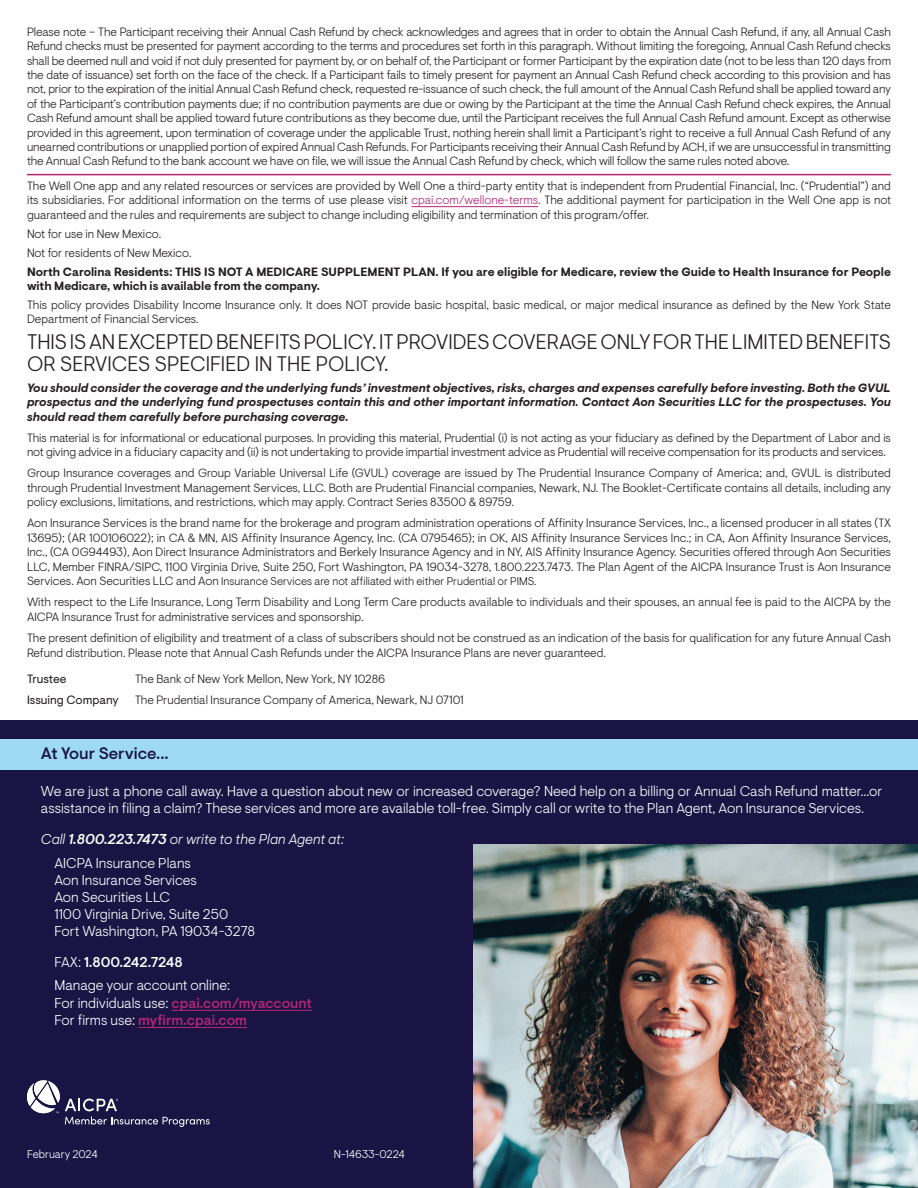
<style>
.page{position:relative;width:918px;height:1188px;background:#fff}
.page>*{position:absolute;margin:0;border:0;box-sizing:border-box;transform-origin:0 0}
.t1{font:300 21px/22.2px "Visuelt Pro";color:#231f20}
.t2{font:500 16.5px "Visuelt Pro";color:#1a1444}
.t3{font:300 14.25px/17.1px "Visuelt Pro";color:#fff}
.t4{font:500 14.25px/17.1px "Visuelt Pro";color:#b22674}
.t5{font:italic 300 14.25px/23.9px "Visuelt Pro";color:#fff}
.t6{font:300 12px/14.4px "Visuelt Pro";color:#231f20}
.t7{font:italic 700 12px/14.4px "Visuelt Pro";color:#231f20;text-align:justify}
.t8{font:700 12px/14.4px "Visuelt Pro";color:#231f20}
.t9{font:12px "Visuelt Pro";color:#231f20}
.t10{font:300 11.25px "Visuelt Pro";color:#231f20}
.t11{font:300 11.25px "Visuelt Pro";color:#fff}
.s1{color:#b22674}
.s2{font-size:12px}
.s3{font-weight:500}
.s4{font-style:normal}
.s5{font-weight:300;color:#fff}
</style>
<div class="page">
<div style="left:0;top:720px;width:918px;height:468px;background:#1a1444"></div>
<div style="left:0;top:739px;width:918px;height:31px;background:#9edbf2"></div>
<hr style="left:172px;top:1010px;width:140px;height:1px;background:#b22674">
<hr style="left:138px;top:1027px;width:109px;height:1px;background:#b22674">
<svg style="left:27px;top:1080px;width:183px;height:47px"></svg>
<hr style="left:411px;top:206px;width:127px;height:1px;background:#b22674">
<hr style="left:27px;top:174px;width:864px;height:1px;background:#b62572">
<img style="left:474px;top:845px;width:444px;height:343px">
<p class="t6" style="left:27px;top:25px;width:866px;text-align:justify">Please note – The Participant receiving their Annual Cash Refund by check acknowledges and agrees that in order to obtain the Annual Cash Refund, if any, all Annual Cash Refund checks must be presented for payment according to the terms and procedures set forth in this paragraph. Without limiting the foregoing, Annual Cash Refund checks shall be deemed null and void if not duly presented for payment by, or on behalf of, the Participant or former Participant by the expiration date (not to be less than 120 days from the date of issuance) set forth on the face of the check. If a Participant fails to timely present for payment an Annual Cash Refund check according to this provision and has not, prior to the expiration of the initial Annual Cash Refund check, requested re-issuance of such check, the full amount of the Annual Cash Refund shall be applied toward any of the Participant’s contribution payments due; if no contribution payments are due or owing by the Participant at the time the Annual Cash Refund check expires, the Annual Cash Refund amount shall be applied toward future contributions as they become due, until the Participant receives the full Annual Cash Refund amount. Except as otherwise provided in this agreement, upon termination of coverage under the applicable Trust, nothing herein shall limit a Participant’s right to receive a full Annual Cash Refund of any unearned contributions or unapplied portion of expired Annual Cash Refunds. For Participants receiving their Annual Cash Refund by ACH, if we are unsuccessful in transmitting the Annual Cash Refund to the bank account we have on file, we will issue the Annual Cash Refund by check, which will follow the same rules noted above.</p>
<p class="t6" style="left:27px;top:179px;width:866px;text-align:justify">The Well One app and any related resources or services are provided by Well One a third-party entity that is independent from Prudential Financial, Inc. (“Prudential”) and its subsidiaries. For additional information on the terms of use please visit <span class="s1">cpai.com/wellone-terms</span>. The additional payment for participation in the Well One app is not guaranteed and the rules and requirements are subject to change including eligibility and termination of this program/offer.</p>
<p class="t6" style="left:27px;top:224px;width:166px;line-height:19px">Not for use in New Mexico.<br>Not for residents of New Mexico.</p>
<p class="t8" style="left:27px;top:265px;width:865px">North Carolina Residents: THIS IS NOT A MEDICARE SUPPLEMENT PLAN. If you are eligible for Medicare, review the Guide to Health Insurance for People with Medicare, which is available from the company.</p>
<p class="t6" style="left:27px;top:298px;width:865px">This policy provides Disability Income Insurance only. It does NOT provide basic hospital, basic medical, or major medical insurance as defined by the New York State<br>Department of Financial Services.</p>
<h1 class="t1" style="left:27px;top:331px;width:866px">THIS IS AN EXCEPTED BENEFITS POLICY. IT PROVIDES COVERAGE ONLY FOR THE LIMITED BENEFITS<br>OR SERVICES SPECIFIED IN THE POLICY.</h1>
<p class="t7" style="left:27px;top:381px;width:865px">You should consider the coverage and the underlying funds’ investment objectives, risks, charges and expenses carefully before investing. Both the GVUL prospectus and the underlying fund prospectuses contain this and other important information. Contact Aon Securities LLC for the prospectuses. You should read them carefully before purchasing coverage.</p>
<p class="t6" style="left:27px;top:431px;width:866px">This material is for informational or educational purposes. In providing this material, Prudential (i) is not acting as your fiduciary as defined by the Department of Labor and is not giving advice in a fiduciary capacity and (ii) is not undertaking to provide impartial investment advice as Prudential will receive compensation for its products and services.</p>
<p class="t6" style="left:27px;top:466px;width:865px;text-align:justify">Group Insurance coverages and Group Variable Universal Life (GVUL) coverage are issued by The Prudential Insurance Company of America; and, GVUL is distributed through Prudential Investment Management Services, LLC. Both are Prudential Financial companies, Newark, NJ. The Booklet-Certificate contains all details, including any policy exclusions, limitations, and restrictions, which may apply. Contract Series 83500 &amp; 89759.</p>
<p class="t6" style="left:27px;top:516px;width:866px;text-align:justify">Aon Insurance Services is the brand name for the brokerage and program administration operations of Affinity Insurance Services, Inc., a licensed producer in all states (TX 13695); (AR 100106022); in CA &amp; MN, AIS Affinity Insurance Agency, Inc. (CA 0795465); in OK, AIS Affinity Insurance Services Inc.; in CA, Aon Affinity Insurance Services, Inc., (CA 0G94493), Aon Direct Insurance Administrators and Berkely Insurance Agency and in NY, AIS Affinity Insurance Agency. Securities offered through Aon Securities LLC, Member FINRA/SIPC, 1100 Virginia Drive, Suite 250, Fort Washington, PA 19034-3278, 1.800.223.7473. The Plan Agent of the AICPA Insurance Trust is Aon Insurance</p>
<p class="t10" style="left:27px;top:575px;width:511px"><span class="s2">Services. Aon Securities LLC and Aon</span> Insurance Services are not affiliated with either Prudential or PIMS.</p>
<p class="t6" style="left:27px;top:595px;width:866px">With respect to the Life Insurance, Long Term Disability and Long Term Care products available to individuals and their spouses, an annual fee is paid to the AICPA by the<br>AICPA Insurance Trust for administrative services and sponsorship.</p>
<p class="t6" style="left:27px;top:631px;width:866px">The present definition of eligibility and treatment of a class of subscribers should not be construed as an indication of the basis for qualification for any future Annual Cash<br>Refund distribution. Please note that Annual Cash Refunds under the AICPA Insurance Plans are never guaranteed.</p>
<p class="t9" style="left:27px;top:672px;width:41px">Trustee</p>
<p class="t6" style="left:135px;top:671px;width:252px">The Bank of New York Mellon, New York, NY 10286</p>
<p class="t9" style="left:27px;top:693px;width:93px">Issuing Company</p>
<p class="t6" style="left:135px;top:693px;width:330px">The Prudential Insurance Company of America, Newark, NJ 07101</p>
<h2 class="t2" style="left:41px;top:743px;width:129px">At Your Service...</h2>
<p class="t3" style="left:41px;top:783px;width:843px">We are just a phone call away. Have a question about new or increased coverage? Need help on a billing or Annual Cash Refund matter…or assistance in filing a claim? These services and more are available toll-free. Simply call or write to the Plan Agent, Aon Insurance Services.</p>
<p class="t5" style="left:54px;top:827px;width:291px;text-indent:-13px">Call <span class="s3">1.800.223.7473</span> or write to the Plan Agent at:<br><span class="s4">AICPA Insurance Plans</span></p>
<p class="t3" style="left:54px;top:871px;width:202px">Aon Insurance Services<br>Aon Securities LLC<br>1100 Virginia Drive, Suite 250<br>Fort Washington, PA 19034-3278</p>
<p class="t3" style="left:54px;top:950px;width:177px;line-height:23.9px">FAX: <span class="s3">1.800.242.7248<br></span>Manage your account online:</p>
<p class="t4" style="left:54px;top:995px;width:259px"><span class="s5">For individuals use:</span> cpai.com/myaccount<br><span class="s5">For firms use:</span> myfirm.cpai.com</p>
<p class="t11" style="left:27px;top:1148px;width:72px">February 2024</p>
<p class="t11" style="left:334px;top:1148px;width:73px">N-14633-0224</p>
</div>
